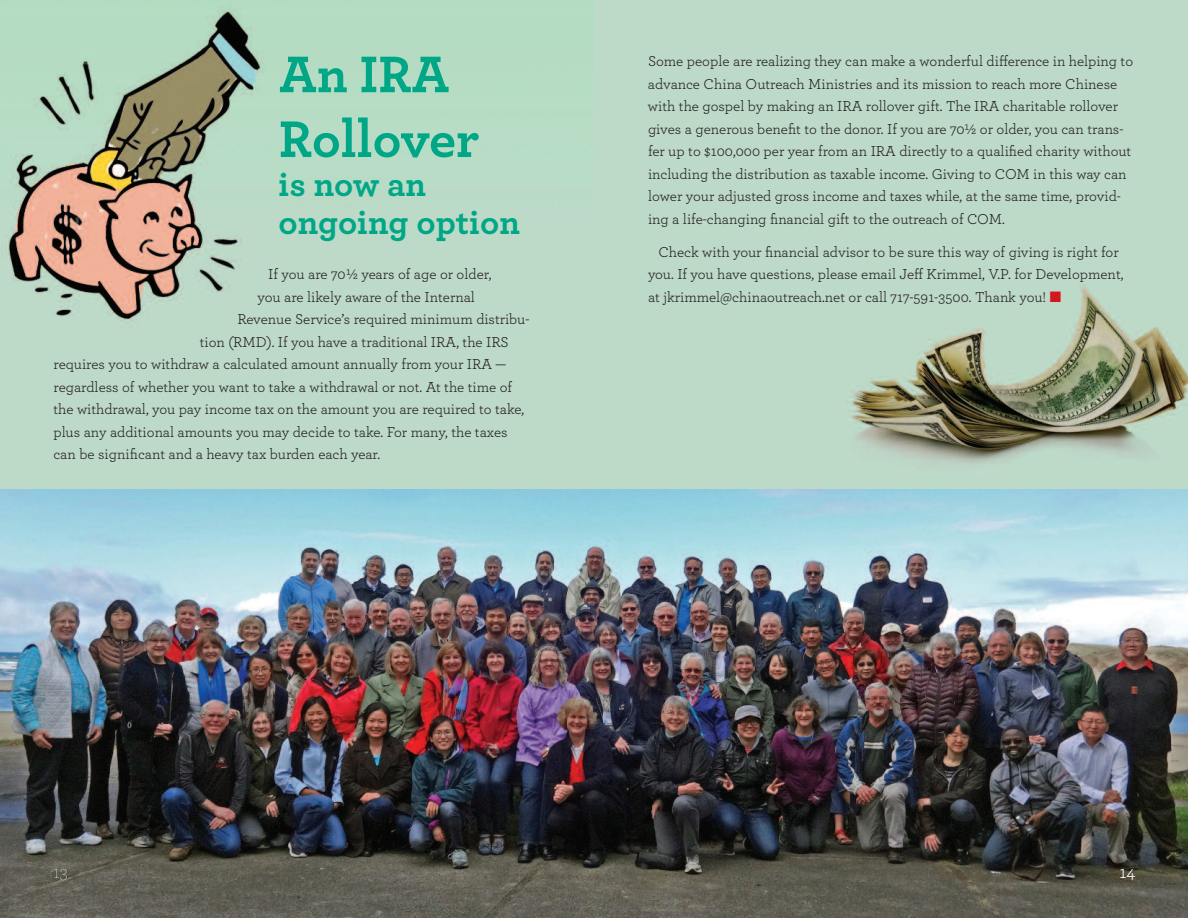
<style>
.page{position:relative;width:1188px;height:918px;background:#fff}
.page>*{position:absolute;margin:0;border:0;box-sizing:border-box;transform-origin:0 0}
.t1{font:700 54px/64.8px "Archer";color:#00a787}
.t2{font:700 36px/38.7px "Archer";color:#00a787}
.t3{font:18px "Archer";color:#fff}
.t4{font:200 18px "Archer";color:#fff}
.t5{font:15px/22.5px "Archer";color:#231f20}
.s1{color:#d4171e}
</style>
<div class="page">
<img style="left:0;top:488px;width:1188px;height:430px">
<img style="left:0;top:0;width:594px;height:488px">
<svg style="left:594px;top:0;width:594px;height:488px;fill:#bdd9c7"></svg>
<h1 class="t1" style="left:279px;top:47px;width:202px">An IRA<br>Rollover</h1>
<h2 class="t2" style="left:278px;top:168px;width:243px">is now an ongoing option</h2>
<p class="t5" style="left:268px;top:265px;width:225px">if you are 70½ years of age or older,</p>
<p class="t5" style="left:257px;top:287px;width:219px">you are likely aware of the internal</p>
<p class="t5" style="left:237px;top:310px;width:294px">revenue Service’s required minimum distribu-</p>
<p class="t5" style="left:200px;top:332px;width:311px">tion (rMd). if you have a traditional irA, the irS</p>
<p class="t5" style="left:53px;top:355px;width:454px">requires you to withdraw a calculated amount annually from your irA —</p>
<p class="t5" style="left:53px;top:377px;width:460px">regardless of whether you want to take a withdrawal or not. At the time of</p>
<p class="t5" style="left:53px;top:400px;width:472px">the withdrawal, you pay income tax on the amount you are required to take,</p>
<p class="t5" style="left:53px;top:422px;width:456px">plus any additional amounts you may decide to take. For many, the taxes</p>
<p class="t5" style="left:53px;top:445px;width:328px">can be significant and a heavy tax burden each year.</p>
<p class="t5" style="left:648px;top:51px;width:487px">Some people are realizing they can make a wonderful difference in helping to advance China Outreach Ministries and its mission to reach more Chinese with the gospel by making an irA rollover gift. the irA charitable rollover gives a generous benefit to the donor. if you are 70½ or older, you can trans&shy;fer up to $100,000 per year from an irA directly to a qualified charity without including the distribution as taxable income. giving to COM in this way can lower your adjusted gross income and taxes while, at the same time, provid&shy;ing a life-changing financial gift to the outreach of COM.</p>
<p class="t5" style="left:648px;top:242px;width:477px;text-indent:10px">Check with your financial advisor to be sure this way of giving is right for you. if you have questions, please email Jeff Krimmel, V.P. for development, at jkrimmel@chinaoutreach.net or call 717-591-3500. thank you! <span class="s1">■</span></p>
<p class="t4" style="left:53px;top:867px;width:16px">13</p>
<p class="t3" style="left:1120px;top:867px;width:17px">14</p>
</div>
